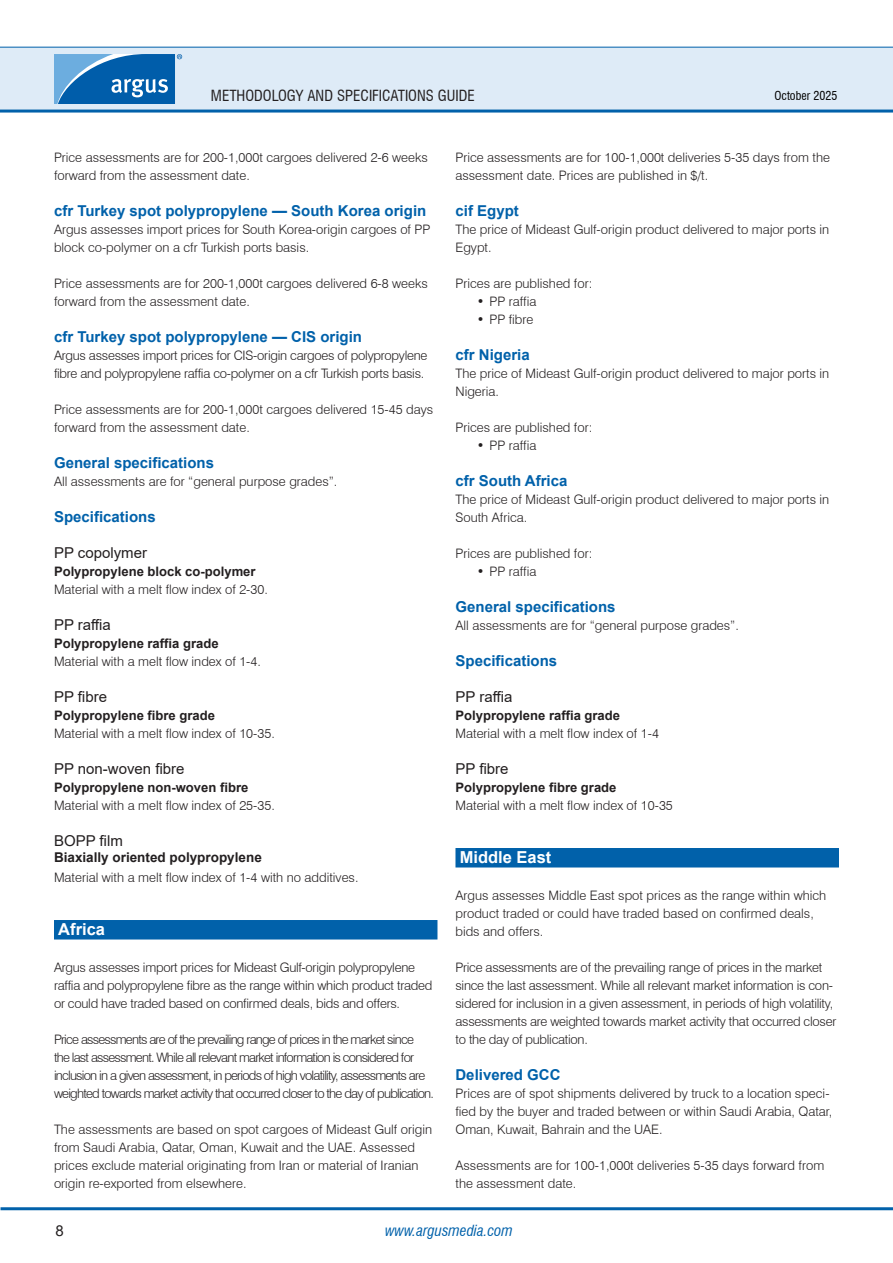
<style>
.page{position:relative;width:893px;height:1263px;background:#fff}
.page>*{position:absolute;margin:0;border:0;box-sizing:border-box;transform-origin:0 0}
.H1_-_Section_header_-_WOB{font:700 16.5px "Arial";color:#fff}
.H2_-_Bold_headline_-_old_H4{font:700 15px "Arial";color:#0161aa}
.H3_-_headline__no_bold__-_old_H5{font:15px "Arial";color:#231f20}
.t1{font:condensed 15px "Swiss 721 BT";color:#231f20}
.t2{font:italic condensed 15px "Swiss 721 BT";color:#0161aa}
.H4_-_headline__no_bold__9pt{font:700 13.5px "Arial";color:#231f20}
.P1_-_Body_Text{font:300 13.05px/18px "Swiss 721 BT";color:#231f20}
.P1_-_Body_Text-2{font:300 13.05px/18px "Swiss 721 BT";letter-spacing:-.02em;color:#231f20}
.P1_-_Body_Text-3{font:300 13.05px/18px "Swiss 721 BT";letter-spacing:-.06em;color:#231f20}
.P1_-_Body_Text-4{font:700 13.05px "Arial";color:#231f20}
.t3{font:condensed 12px "Swiss 721 BT";color:#000}
</style>
<div class="page">
<div style="left:0;top:47px;width:893px;height:64px;background:#deebf7"></div>
<hr style="left:0;top:110px;width:893px;height:3px;background:#0161aa">
<hr style="left:0;top:47px;width:893px;height:1px;background:#0161aa">
<hr style="left:1px;top:1207px;width:892px;height:3px;background:#0161aa">
<svg style="left:54px;top:54px;width:128px;height:50px;background:#3883c0"></svg>
<div style="left:54px;top:920px;width:383px;height:19px;background:#0161aa"></div>
<div style="left:455px;top:848px;width:384px;height:19px;background:#0161aa"></div>
<p class="t1" style="left:211px;top:86px;width:265px">METHODOLOGY AND SPECIFICATIONS GUIDE</p>
<p class="t3" style="left:774px;top:88px;width:65px">October 2025</p>
<p class="P1_-_Body_Text" style="left:54px;top:148px;width:375px">Price assessments are for 200-1,000t cargoes delivered 2-6 weeks forward from the assessment date.</p>
<p class="H2_-_Bold_headline_-_old_H4" style="left:54px;top:200px;width:374px">cfr Turkey spot polypropylene — South Korea origin</p>
<p class="P1_-_Body_Text" style="left:54px;top:220px;width:378px">Argus assesses import prices for South Korea-origin cargoes of PP block co-polymer on a cfr Turkish ports basis.</p>
<p class="P1_-_Body_Text" style="left:54px;top:274px;width:375px">Price assessments are for 200-1,000t cargoes delivered 6-8 weeks forward from the assessment date.</p>
<p class="H2_-_Bold_headline_-_old_H4" style="left:54px;top:326px;width:310px">cfr Turkey spot polypropylene — CIS origin</p>
<p class="P1_-_Body_Text-2" style="left:54px;top:346px;width:375px">Argus assesses import prices for CIS-origin cargoes of polypropylene fibre and polypropylene raffia co-polymer on a cfr Turkish ports basis.</p>
<p class="P1_-_Body_Text" style="left:54px;top:400px;width:381px">Price assessments are for 200-1,000t cargoes delivered 15-45 days forward from the assessment date.</p>
<p class="H2_-_Bold_headline_-_old_H4" style="left:54px;top:452px;width:162px">General specifications</p>
<p class="P1_-_Body_Text" style="left:54px;top:472px;width:285px">All assessments are for “general purpose grades”.</p>
<p class="H2_-_Bold_headline_-_old_H4" style="left:54px;top:506px;width:103px">Specifications</p>
<p class="H3_-_headline__no_bold__-_old_H5" style="left:54px;top:542px;width:95px">PP copolymer</p>
<p class="P1_-_Body_Text-4" style="left:54px;top:562px;width:203px">Polypropylene block co-polymer</p>
<p class="P1_-_Body_Text" style="left:54px;top:580px;width:215px">Material with a melt flow index of 2-30.</p>
<p class="H3_-_headline__no_bold__-_old_H5" style="left:54px;top:614px;width:58px">PP raffia</p>
<p class="P1_-_Body_Text-4" style="left:54px;top:634px;width:166px">Polypropylene raffia grade</p>
<p class="P1_-_Body_Text" style="left:54px;top:652px;width:208px">Material with a melt flow index of 1-4.</p>
<p class="H3_-_headline__no_bold__-_old_H5" style="left:54px;top:686px;width:55px">PP fibre</p>
<p class="P1_-_Body_Text-4" style="left:54px;top:706px;width:162px">Polypropylene fibre grade</p>
<p class="P1_-_Body_Text" style="left:54px;top:724px;width:222px">Material with a melt flow index of 10-35.</p>
<p class="H3_-_headline__no_bold__-_old_H5" style="left:54px;top:758px;width:132px">PP non-woven fibre</p>
<p class="P1_-_Body_Text-4" style="left:54px;top:778px;width:196px">Polypropylene non-woven fibre</p>
<p class="P1_-_Body_Text" style="left:54px;top:796px;width:222px">Material with a melt flow index of 25-35.</p>
<p class="H3_-_headline__no_bold__-_old_H5" style="left:54px;top:830px;width:70px">BOPP film</p>
<p class="H4_-_headline__no_bold__9pt" style="left:54px;top:848px;width:209px">Biaxially oriented polypropylene</p>
<p class="P1_-_Body_Text" style="left:54px;top:868px;width:306px">Material with a melt flow index of 1-4 with no additives.</p>
<p class="H1_-_Section_header_-_WOB" style="left:58px;top:918px;width:48px">Africa</p>
<p class="P1_-_Body_Text-2" style="left:54px;top:958px;width:380px">Argus assesses import prices for Mideast Gulf-origin polypropylene raffia and polypropylene fibre as the range within which product traded or could have traded based on confirmed deals, bids and offers.</p>
<p class="P1_-_Body_Text-3" style="left:54px;top:1030px;width:381px">Price assessments are of the prevailing range of prices in the market since<br>the last assessment. While all relevant market information is considered for inclusion in a given assessment, in periods of high volatility, assessments are weighted towards market activity that occurred closer to the day of publication.</p>
<p class="P1_-_Body_Text" style="left:54px;top:1120px;width:380px">The assessments are based on spot cargoes of Mideast Gulf origin from Saudi Arabia, Qatar, Oman, Kuwait and the UAE. Assessed prices exclude material originating from Iran or material of Iranian origin re-exported from elsewhere.</p>
<p class="P1_-_Body_Text" style="left:455px;top:148px;width:376px">Price assessments are for 100-1,000t deliveries 5-35 days from the assessment date. Prices are published in $/t.</p>
<p class="H2_-_Bold_headline_-_old_H4" style="left:455px;top:200px;width:65px">cif Egypt</p>
<p class="P1_-_Body_Text" style="left:455px;top:220px;width:375px">The price of Mideast Gulf-origin product delivered to major ports in<br>Egypt.</p>
<p class="P1_-_Body_Text" style="left:455px;top:274px;width:138px">Prices are published for:</p>
<p class="P1_-_Body_Text" style="left:477px;top:292px;width:61px">• PP raffia</p>
<p class="P1_-_Body_Text" style="left:477px;top:310px;width:58px">• PP fibre</p>
<p class="H2_-_Bold_headline_-_old_H4" style="left:455px;top:344px;width:76px">cfr Nigeria</p>
<p class="P1_-_Body_Text" style="left:455px;top:364px;width:375px">The price of Mideast Gulf-origin product delivered to major ports in<br>Nigeria.</p>
<p class="P1_-_Body_Text" style="left:455px;top:418px;width:138px">Prices are published for:</p>
<p class="P1_-_Body_Text" style="left:477px;top:436px;width:61px">• PP raffia</p>
<p class="H2_-_Bold_headline_-_old_H4" style="left:455px;top:470px;width:113px">cfr South Africa</p>
<p class="P1_-_Body_Text" style="left:455px;top:490px;width:375px">The price of Mideast Gulf-origin product delivered to major ports in<br>South Africa.</p>
<p class="P1_-_Body_Text" style="left:455px;top:544px;width:138px">Prices are published for:</p>
<p class="P1_-_Body_Text" style="left:477px;top:562px;width:61px">• PP raffia</p>
<p class="H2_-_Bold_headline_-_old_H4" style="left:455px;top:596px;width:162px">General specifications</p>
<p class="P1_-_Body_Text" style="left:455px;top:616px;width:285px">All assessments are for “general purpose grades”.</p>
<p class="H2_-_Bold_headline_-_old_H4" style="left:455px;top:650px;width:103px">Specifications</p>
<p class="H3_-_headline__no_bold__-_old_H5" style="left:455px;top:686px;width:58px">PP raffia</p>
<p class="P1_-_Body_Text-4" style="left:455px;top:706px;width:166px">Polypropylene raffia grade</p>
<p class="P1_-_Body_Text" style="left:455px;top:724px;width:205px">Material with a melt flow index of 1-4</p>
<p class="H3_-_headline__no_bold__-_old_H5" style="left:455px;top:758px;width:55px">PP fibre</p>
<p class="P1_-_Body_Text-4" style="left:455px;top:778px;width:162px">Polypropylene fibre grade</p>
<p class="P1_-_Body_Text" style="left:455px;top:796px;width:219px">Material with a melt flow index of 10-35</p>
<p class="H1_-_Section_header_-_WOB" style="left:460px;top:846px;width:93px">Middle East</p>
<p class="P1_-_Body_Text" style="left:455px;top:886px;width:372px">Argus assesses Middle East spot prices as the range within which product traded or could have traded based on confirmed deals, bids and offers.</p>
<p class="P1_-_Body_Text-2" style="left:455px;top:958px;width:382px">Price assessments are of the prevailing range of prices in the market since the last assessment. While all relevant market information is con&shy;sidered for inclusion in a given assessment, in periods of high volatility, assessments are weighted towards market activity that occurred closer to the day of publication.</p>
<p class="H2_-_Bold_headline_-_old_H4" style="left:455px;top:1064px;width:107px">Delivered GCC</p>
<p class="P1_-_Body_Text" style="left:455px;top:1084px;width:378px">Prices are of spot shipments delivered by truck to a location speci&shy;fied by the buyer and traded between or within Saudi Arabia, Qatar,<br>Oman, Kuwait, Bahrain and the UAE.</p>
<p class="P1_-_Body_Text" style="left:455px;top:1156px;width:370px">Assessments are for 100-1,000t deliveries 5-35 days forward from the assessment date.</p>
<p class="H3_-_headline__no_bold__-_old_H5" style="left:55px;top:1220px;width:10px">8</p>
<p class="t2" style="left:385px;top:1221px;width:129px">www.argusmedia.com</p>
</div>
